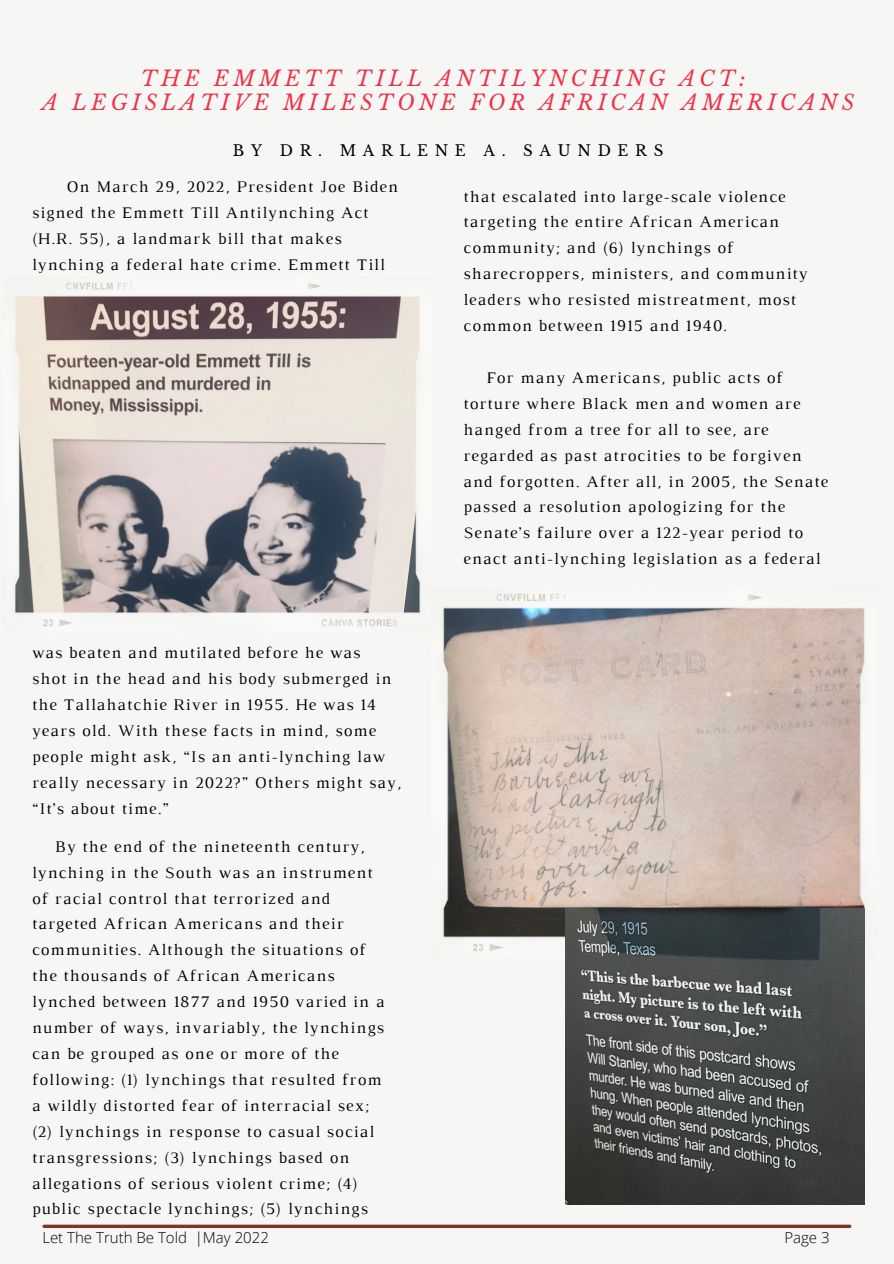
<style>
.page{position:relative;width:894px;height:1264px;background:#fff}
.page>*{position:absolute;margin:0;border:0;box-sizing:border-box;transform-origin:0 0}
.t1{font:italic 21px/23.7px "Libre Baskerville";letter-spacing:.195em;color:#ed334a;text-align:center}
.t2{font:16.5px/26px "Luthier";letter-spacing:.07em;color:#000}
.t3{font:300 15px "Open Sans";color:#000}
.t4{font:15px "Libre Baskerville";letter-spacing:.445em;color:#000}
</style>
<div class="page">
<div style="left:0;top:0;width:893px;height:1263px;background:#f6f6f4"></div>
<hr style="left:44px;top:1224px;width:805px;height:3px;background:#813423">
<img style="left:15px;top:282px;width:405px;height:345px">
<img style="left:443px;top:594px;width:422px;height:363px">
<img style="left:565px;top:908px;width:299px;height:296px">
<p class="t1" style="left:42px;top:67px;width:813px">THE EMMETT TILL ANTILYNCHING ACT:<br>A LEGISLATIVE MILESTONE FOR AFRICAN AMERICANS</p>
<p class="t4" style="left:233px;top:141px;width:432px">BY DR. MARLENE A. SAUNDERS</p>
<p class="t2" style="left:32px;top:175px;width:367px;text-indent:34px">On March 29, 2022, President Joe Biden signed the Emmett Till Antilynching Act (H.R. 55), a landmark bill that makes lynching a federal hate crime. Emmett Till</p>
<p class="t2" style="left:32px;top:641px;width:371px">was beaten and mutilated before he was<br>shot in the head and his body submerged in the Tallahatchie River in 1955. He was 14 years old. With these facts in mind, some people might ask, “Is an anti-lynching law really necessary in 2022?” Others might say, “It’s about time.”</p>
<p class="t2" style="left:32px;top:834px;width:354px;text-indent:23px">By the end of the nineteenth century, lynching in the South was an instrument of racial control that terrorized and targeted African Americans and their communities. Although the situations of the thousands of African Americans lynched between 1877 and 1950 varied in a number of ways, invariably, the lynchings can be grouped as one or more of the following: (1) lynchings that resulted from a wildly distorted fear of interracial sex; (2) lynchings in response to casual social transgressions; (3) lynchings based on allegations of serious violent crime; (4) public spectacle lynchings; (5) lynchings</p>
<p class="t2" style="left:463px;top:184px;width:345px">that escalated into large-scale violence targeting the entire African American community; and (6) lynchings of sharecroppers, ministers, and community leaders who resisted mistreatment, most common between 1915 and 1940.</p>
<p class="t2" style="left:463px;top:366px;width:366px;text-indent:23px">For many Americans, public acts of torture where Black men and women are hanged from a tree for all to see, are regarded as past atrocities to be forgiven and forgotten. After all, in 2005, the Senate passed a resolution apologizing for the Senate’s failure over a 122-year period to enact anti-lynching legislation as a federal</p>
<p class="t3" style="left:42px;top:1227px;width:228px">Let The Truth Be Told |May 2022</p>
<p class="t3" style="left:784px;top:1227px;width:47px">Page 3</p>
</div>
